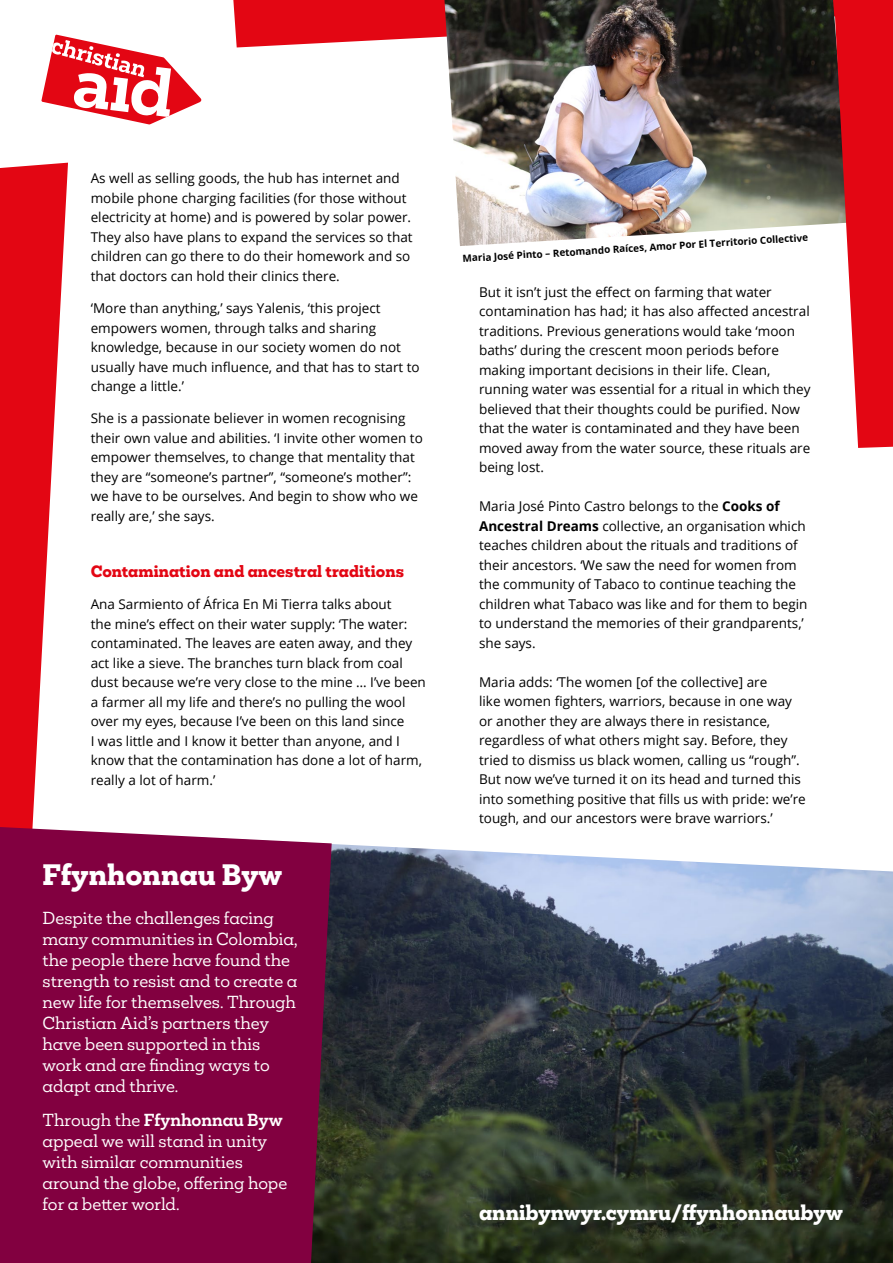
<style>
.page{position:relative;width:893px;height:1263px;background:#fff}
.page>*{position:absolute;margin:0;border:0;box-sizing:border-box;transform-origin:0 0}
.t1{font:800 27px "Mokoko";color:#fff}
.t2{font:800 19.5px "Mokoko";color:#fff}
.t3{font:15.9px/21px "Mokoko";color:#fff}
.t4{font:800 15px "Mokoko";color:#e30613}
.t5{font:13.5px/19.5px "Open Sans";color:#000}
.t6{font:700 9.9px "Open Sans";color:#000}
.s1{font-weight:700}
</style>
<div class="page">
<svg style="left:0;top:448px;width:53px;height:379px;fill:#e30613"></svg>
<img style="left:332px;top:844px;width:561px;height:419px">
<div style="left:0;top:827px;width:332px;height:436px;background:#820040"></div>
<svg style="left:0;top:0;width:893px;height:448px"></svg>
<p class="t5" style="left:91px;top:168px;width:323px">As well as selling goods, the hub has internet and mobile phone charging facilities (for those without electricity at home) and is powered by solar power.<br>They also have plans to expand the services so that children can go there to do their homework and so that doctors can hold their clinics there.</p>
<p class="t5" style="left:91px;top:298px;width:331px">‘More than anything,’ says Yalenis, ‘this project empowers women, through talks and sharing knowledge, because in our society women do not usually have much influence, and that has to start to change a little.’</p>
<p class="t5" style="left:91px;top:408px;width:334px">She is a passionate believer in women recognising their own value and abilities. ‘I invite other women to empower themselves, to change that mentality that they are “someone’s partner”, “someone’s mother”: we have to be ourselves. And begin to show who we really are,’ she says.</p>
<p class="t4" style="left:91px;top:561px;width:315px">Contamination and ancestral traditions</p>
<p class="t5" style="left:91px;top:594px;width:337px">Ana Sarmiento of África En Mi Tierra talks about<br>the mine’s effect on their water supply: ‘The water: contaminated. The leaves are eaten away, and they act like a sieve. The branches turn black from coal dust because we’re very close to the mine … I’ve been a farmer all my life and there’s no pulling the wool over my eyes, because I’ve been on this land since<br>I was little and I know it better than anyone, and I know that the contamination has done a lot of harm, really a lot of harm.’</p>
<h1 class="t1" style="left:43px;top:856px;width:241px">Ffynhonnau Byw</h1>
<p class="t3" style="left:43px;top:907px;width:257px">Despite the challenges facing many communities in Colombia, the people there have found the strength to resist and to create a new life for themselves. Through<br>Christian Aid’s partners they have been supported in this work and are finding ways to adapt and thrive.</p>
<p class="t3" style="left:43px;top:1109px;width:246px">Through the <span class="s1">Ffynhonnau Byw </span>appeal we will stand in unity with similar communities around the globe, offering hope for a better world.</p>
<p class="t6" style="left:462px;top:250px;width:347px;rotate:-3deg">Maria José Pinto – Retomando Raíces, Amor Por El Territorio Collective</p>
<p class="t5" style="left:479px;top:282px;width:333px">But it isn’t just the effect on farming that water contamination has had; it has also affected ancestral traditions. Previous generations would take ‘moon baths’ during the crescent moon periods before making important decisions in their life. Clean, running water was essential for a ritual in which they believed that their thoughts could be purified. Now that the water is contaminated and they have been moved away from the water source, these rituals are being lost.</p>
<p class="t5" style="left:479px;top:496px;width:330px">Maria José Pinto Castro belongs to the <span class="s1">Cooks of Ancestral Dreams</span> collective, an organisation which teaches children about the rituals and traditions of their ancestors. ‘We saw the need for women from the community of Tabaco to continue teaching the children what Tabaco was like and for them to begin to understand the memories of their grandparents,’ she says.</p>
<p class="t5" style="left:479px;top:671px;width:328px">Maria adds: ‘The women [of the collective] are<br>like women fighters, warriors, because in one way or another they are always there in resistance, regardless of what others might say. Before, they tried to dismiss us black women, calling us “rough”.<br>But now we’ve turned it on its head and turned this into something positive that fills us with pride: we’re tough, and our ancestors were brave warriors.’</p>
<h2 class="t2" style="left:479px;top:1199px;width:365px">annibynwyr.cymru/ffynhonnaubyw</h2>
</div>
